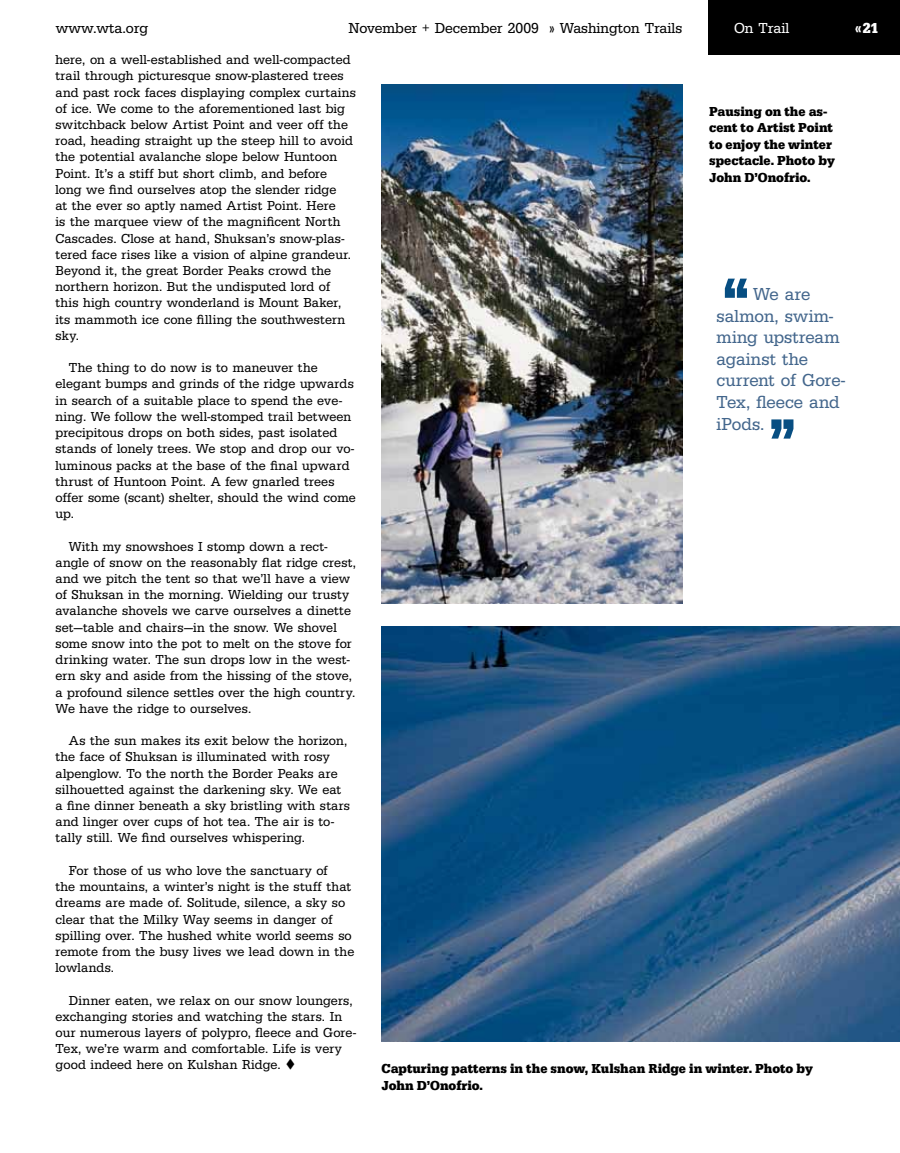
<style>
.page{position:relative;width:900px;height:1153px;background:#fff}
.page>*{position:absolute;margin:0;border:0;box-sizing:border-box;transform-origin:0 0}
.t1{font:72px "URW Egyptienne TOT Med Nar";color:#074e82}
.t2{font:18px/21.6px "URW Egyptienne TOT Reg Nar";color:#43668c}
.t3{font:15px "URW Egyptienne TOT Reg Nar";color:#000}
.t4{font:15px "URW Egyptienne TOT Reg Nar";color:#fff}
.t5{font:15px "URW Egyptienne TOT Bol Nar";color:#fff}
.t6{font:13.5px/16.2px "URW Egyptienne TOT Reg Nar";letter-spacing:.01em;color:#000}
.t7{font:13.5px/16.5px "URW Egyptienne TOT Bol Nar";color:#000}
</style>
<div class="page">
<div style="left:709px;top:0;width:191px;height:54px;background:#000"></div>
<img style="left:382px;top:626px;width:518px;height:415px">
<img style="left:382px;top:84px;width:300px;height:519px">
<p class="t3" style="left:56px;top:19px;width:94px">www.wta.org</p>
<p class="t3" style="left:349px;top:19px;width:335px">November + December 2009 » Washington Trails</p>
<p class="t4" style="left:734px;top:19px;width:57px">On Trail</p>
<p class="t5" style="left:855px;top:19px;width:25px">«21</p>
<p class="t6" style="left:55px;top:52px;width:302px">here, on a well-established and well-compacted trail through picturesque snow-plastered trees and past rock faces displaying complex curtains of ice. We come to the aforementioned last big switchback below Artist Point and veer off the road, heading straight up the steep hill to avoid the potential avalanche slope below Huntoon Point. It’s a stiff but short climb, and before long we find ourselves atop the slender ridge<br>at the ever so aptly named Artist Point. Here<br>is the marquee view of the magnificent North Cascades. Close at hand, Shuksan’s snow-plas&shy;tered face rises like a vision of alpine grandeur.<br>Beyond it, the great Border Peaks crowd the northern horizon. But the undisputed lord of this high country wonderland is Mount Baker, its mammoth ice cone filling the southwestern sky.</p>
<p class="t6" style="left:55px;top:360px;width:302px;text-indent:14px">The thing to do now is to maneuver the elegant bumps and grinds of the ridge upwards in search of a suitable place to spend the eve&shy;ning. We follow the well-stomped trail between precipitous drops on both sides, past isolated stands of lonely trees. We stop and drop our vo&shy;luminous packs at the base of the final upward thrust of Huntoon Point. A few gnarled trees offer some (scant) shelter, should the wind come up.</p>
<p class="t6" style="left:55px;top:538px;width:302px;text-indent:14px">With my snowshoes I stomp down a rect&shy;angle of snow on the reasonably flat ridge crest, and we pitch the tent so that we’ll have a view of Shuksan in the morning. Wielding our trusty avalanche shovels we carve ourselves a dinette set—table and chairs—in the snow. We shovel some snow into the pot to melt on the stove for drinking water. The sun drops low in the west&shy;ern sky and aside from the hissing of the stove, a profound silence settles over the high country.<br>We have the ridge to ourselves.</p>
<p class="t6" style="left:55px;top:732px;width:296px;text-indent:14px">As the sun makes its exit below the horizon, the face of Shuksan is illuminated with rosy alpenglow. To the north the Border Peaks are silhouetted against the darkening sky. We eat a fine dinner beneath a sky bristling with stars and linger over cups of hot tea. The air is to&shy;tally still. We find ourselves whispering.</p>
<p class="t6" style="left:55px;top:862px;width:300px;text-indent:14px">For those of us who love the sanctuary of<br>the mountains, a winter’s night is the stuff that dreams are made of. Solitude, silence, a sky so clear that the Milky Way seems in danger of spilling over. The hushed white world seems so remote from the busy lives we lead down in the lowlands.</p>
<p class="t6" style="left:55px;top:992px;width:302px;text-indent:14px">Dinner eaten, we relax on our snow loungers, exchanging stories and watching the stars. In our numerous layers of polypro, fleece and Gore-Tex, we’re warm and comfortable. Life is very good indeed here on Kulshan Ridge. ▼</p>
<p class="t7" style="left:709px;top:103px;width:127px">Pausing on the as&shy;cent to Artist Point to enjoy the winter spectacle. Photo by<br>John D’Onofrio.</p>
<h1 class="t1" style="left:721px;top:260px;width:31px">“</h1>
<h2 class="t2" style="left:717px;top:283px;width:130px;text-indent:37px">We are salmon, swim&shy;ming upstream against the current of Gore-<br>Tex, fleece and iPods.</h2>
<h1 class="t1" style="left:768px;top:401px;width:31px">”</h1>
<p class="t7" style="left:382px;top:1060px;width:433px">Capturing patterns in the snow, Kulshan Ridge in winter. Photo by<br>John D’Onofrio.</p>
</div>
